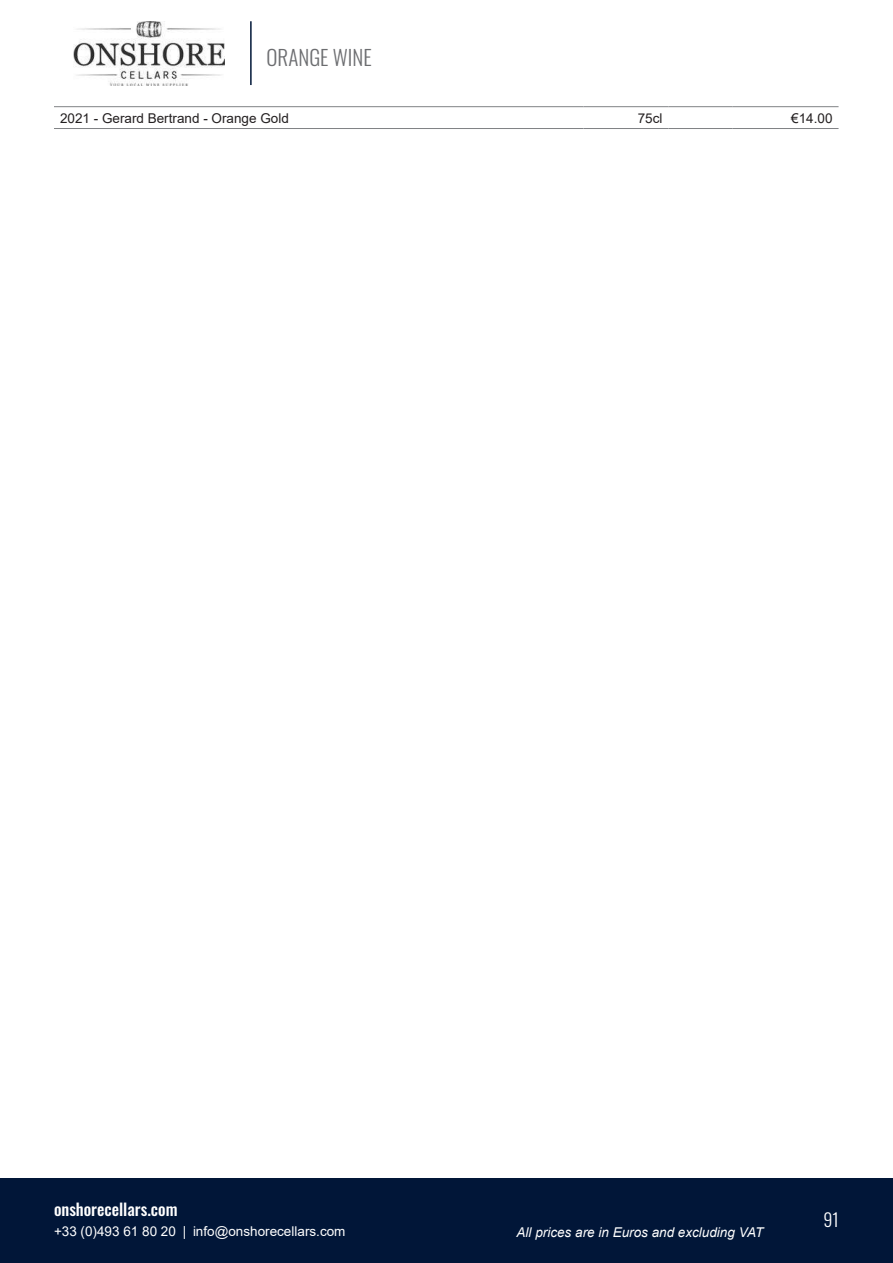
<style>
.page{position:relative;width:893px;height:1263px;background:#fff}
.page>*{position:absolute;margin:0;border:0;box-sizing:border-box;transform-origin:0 0}
.t1{font:300 21px "Oswald";color:#6c6d70}
.t2{font:300 18px "Oswald";color:#fff}
.t3{font:500 16.5px "Oswald";color:#fff}
.t4{font:13.5px "Arial";color:#231f20}
.t5{font:13.5px "Arial";color:#fff}
.t6{font:italic 13.5px "Arial";color:#fff}
</style>
<div class="page">
<img style="left:73px;top:21px;width:152px;height:64px">
<hr style="left:250px;top:21px;width:2px;height:64px;background:#011638">
<div style="left:0;top:1178px;width:893px;height:85px;background:#011638"></div>
<hr style="left:54px;top:106px;width:529px;height:1px;background:#808285">
<hr style="left:583px;top:106px;width:85px;height:1px;background:#808285">
<hr style="left:668px;top:106px;width:64px;height:1px;background:#808285">
<hr style="left:732px;top:106px;width:106px;height:1px;background:#808285">
<hr style="left:54px;top:128px;width:529px;height:1px;background:#808285">
<hr style="left:583px;top:128px;width:85px;height:1px;background:#808285">
<hr style="left:668px;top:128px;width:64px;height:1px;background:#808285">
<hr style="left:732px;top:128px;width:106px;height:1px;background:#808285">
<h1 class="t1" style="left:267px;top:38px;width:107px">ORANGE WINE</h1>
<p class="t4" style="left:60px;top:108px;width:230px">2021 - Gerard Bertrand - Orange Gold</p>
<p class="t4" style="left:638px;top:108px;width:26px">75cl</p>
<p class="t4" style="left:791px;top:108px;width:43px">€14.00</p>
<p class="t3" style="left:54px;top:1194px;width:125px">onshorecellars.com</p>
<p class="t5" style="left:54px;top:1222px;width:293px">+33 (0)493 61 80 20 | info@onshorecellars.com</p>
<p class="t6" style="left:517px;top:1223px;width:248px">All prices are in Euros and excluding VAT</p>
<h2 class="t2" style="left:823px;top:1203px;width:17px">91</h2>
</div>
